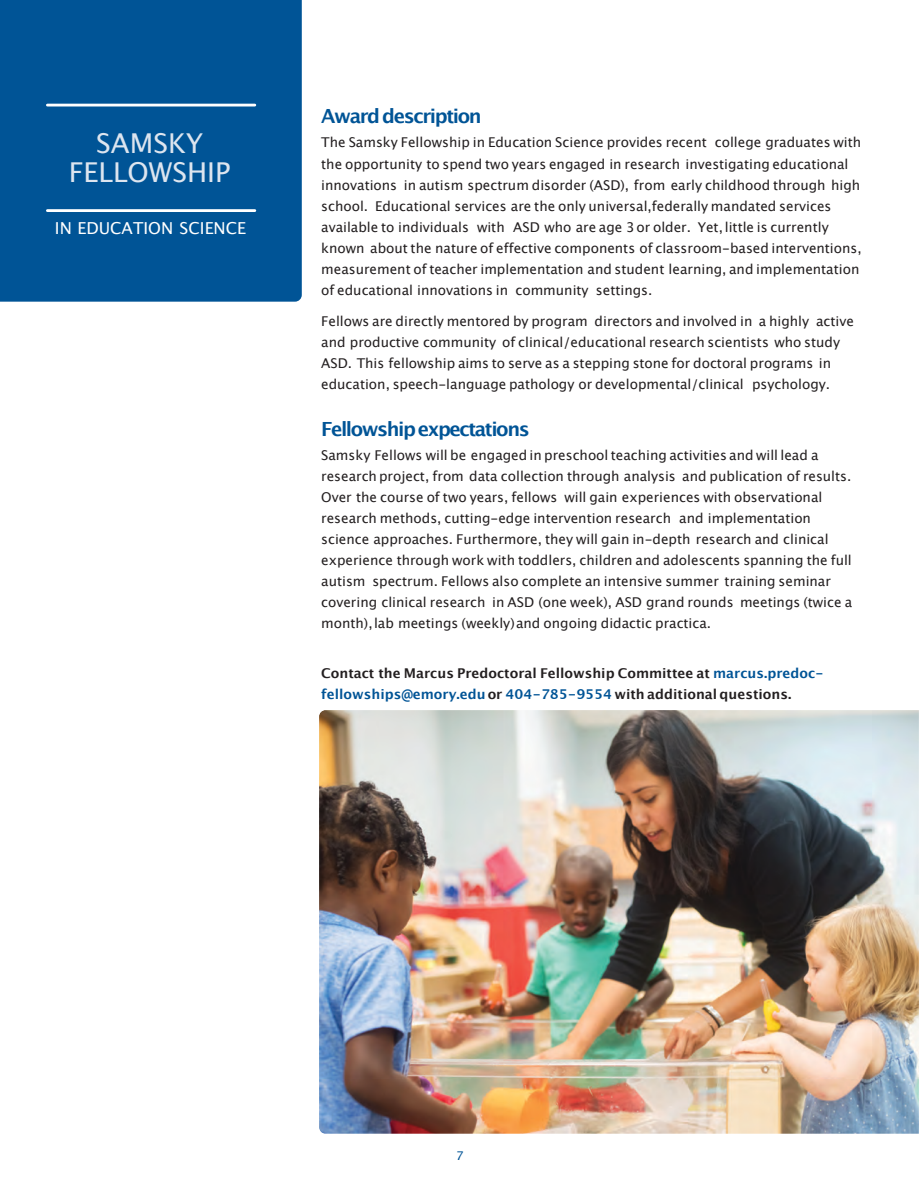
<style>
.page{position:relative;width:919px;height:1189px;background:#fff}
.page>*{position:absolute;margin:0;border:0;box-sizing:border-box;transform-origin:0 0}
.t1{font:27.3px/29.7px "Lucida Grande";color:#dde5ef;text-align:center}
.t2{font:700 19.5px "Lucida Grande";letter-spacing:-.075em;color:#005496}
.t3{font:16.5px "Lucida Grande";color:#fff}
.t4{font:13.5px/21px "Lucida Grande";color:#231f20}
.t5{font:700 13.5px/21px "Lucida Grande";color:#231f20}
.t6{font:12px "Lucida Grande";color:#005496}
.s1{color:#005496}
</style>
<div class="page">
<img style="left:319px;top:710px;width:599px;height:423px">
<div style="left:0;top:0;width:302px;height:302px;background:#005496"></div>
<hr style="left:47px;top:209px;width:208px;height:3px;background:#fff">
<hr style="left:47px;top:104px;width:208px;height:2px;background:#fff">
<h1 class="t1" style="left:69px;top:128px;width:163px">SAMSKY<br>FELLOWSHIP</h1>
<p class="t3" style="left:55px;top:219px;width:193px">IN EDUCATION SCIENCE</p>
<h2 class="t2" style="left:321px;top:108px;width:162px">Award description</h2>
<p class="t4" style="left:321px;top:133px;width:542px">The Samsky Fellowship in Education Science provides recent college graduates with the opportunity to spend two years engaged in research investigating educational innovations in autism spectrum disorder (ASD), from early childhood through high school. Educational services are the only universal,federally mandated services available to individuals with ASD who are age 3or older. Yet,little is currently known about the nature of effective components of classroom-based interventions, measurement of teacher implementation and student learning, and implementation of educational innovations in community settings.</p>
<p class="t4" style="left:321px;top:312px;width:534px">Fellows are directly mentored by program directors and involved in a highly active and productive community of clinical/educational research scientists who study ASD. This fellowship aims to serve as a stepping stone for doctoral programs in education, speech-language pathology or developmental/clinical psychology.</p>
<h2 class="t2" style="left:321px;top:421px;width:210px">Fellowship expectations</h2>
<p class="t4" style="left:321px;top:445px;width:532px">Samsky Fellows will be engaged in preschool teaching activities and will lead a research project, from data collection through analysis and publication of results.<br>Over the course of two years, fellows will gain experiences with observational research methods, cutting-edge intervention research and implementation science approaches. Furthermore, they will gain in-depth research and clinical experience through work with toddlers, children and adolescents spanning the full autism spectrum. Fellows also complete an intensive summer training seminar covering clinical research in ASD (one week), ASD grand rounds meetings (twice a month),lab meetings (weekly)and ongoing didactic practica.</p>
<p class="t5" style="left:321px;top:663px;width:504px">Contact the Marcus Predoctoral Fellowship Committee at <span class="s1">marcus.predoc&shy;fellowships@emory.edu</span>or <span class="s1">404-785-9554</span> with additional questions.</p>
<p class="t6" style="left:456px;top:1150px;width:9px">7</p>
</div>
